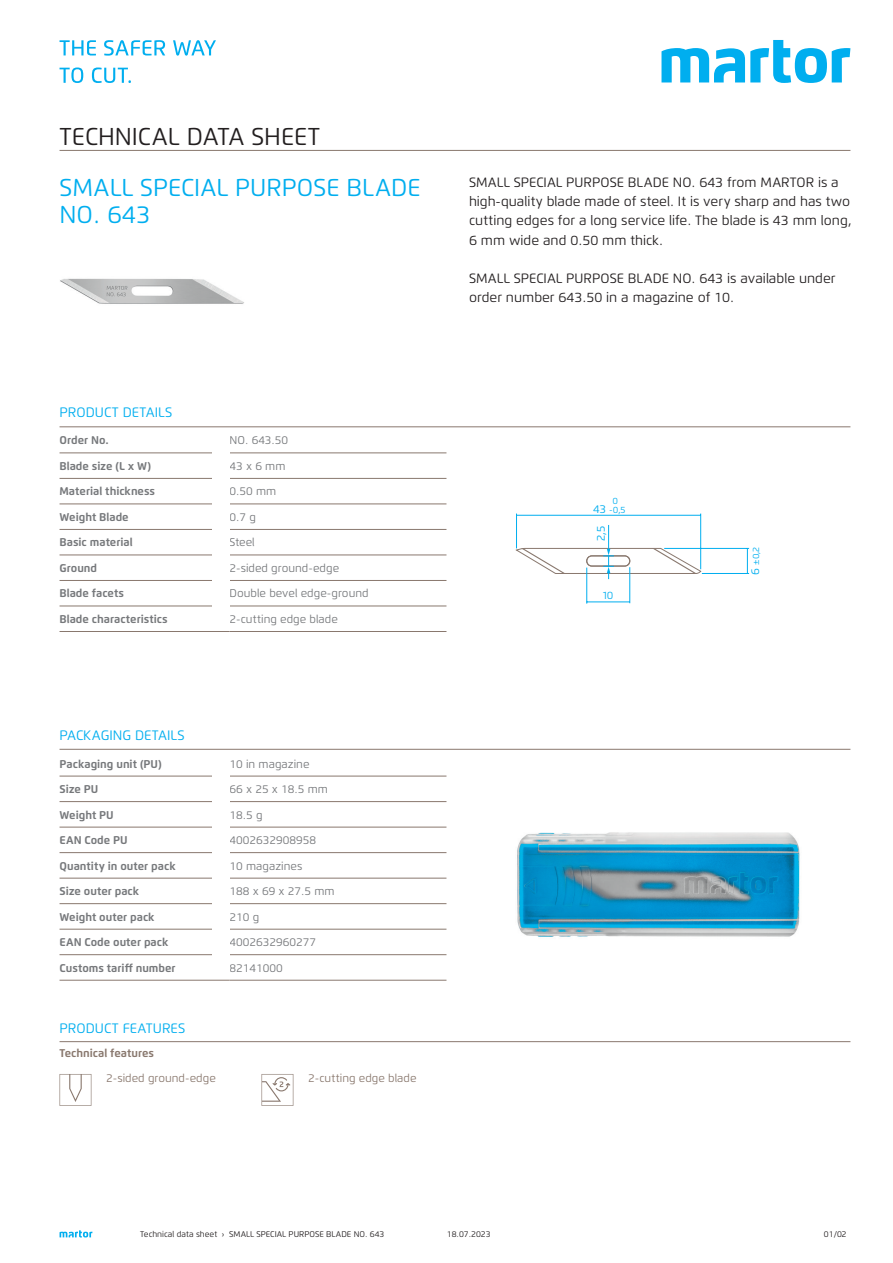
<style>
.page{position:relative;width:893px;height:1263px;background:#fff}
.page>*{position:absolute;margin:0;border:0;box-sizing:border-box;transform-origin:0 0}
.t1{font:24.3px/27.6px "Flexo";color:#00aeef}
.t2{font:24.3px "Flexo";color:#231f20}
.t3{font:13.65px "Flexo";color:#00aeef}
.t4{font:13.5px/19.2px "Flexo";color:#231f20}
.t5{font:700 11.25px "Flexo";color:#76787b}
.t6{font:11.25px "Flexo";color:#76787b}
.t7{font:11.25px "Flexo";color:#89786e}
.t8{font:700 11.25px "Flexo";color:#89786e}
.t9{font:11.25px "Flexo";color:#00aeef}
.t10{font:10.65px "Flexo";color:#00aeef}
.t11{font:9px "Flexo";color:#00aeef}
.t12{font:8.25px "Flexo";color:#231f20}
.s1{font-size:11.25px}
</style>
<div class="page">
<img style="left:60px;top:278px;width:184px;height:26px">
<hr style="left:516px;top:513px;width:1px;height:35px;background:#00aeef">
<hr style="left:700px;top:513px;width:1px;height:56px;background:#00aeef">
<hr style="left:516px;top:515px;width:185px;height:1px;background:#00aeef">
<hr style="left:586px;top:568px;width:1px;height:36px;background:#00aeef">
<hr style="left:629px;top:567px;width:1px;height:36px;background:#00aeef">
<hr style="left:587px;top:601px;width:42px;height:1px;background:#00aeef">
<hr style="left:664px;top:548px;width:85px;height:1px;background:#00aeef">
<hr style="left:702px;top:573px;width:47px;height:1px;background:#00aeef">
<svg style="left:747px;top:549px;width:1px;height:24px"></svg>
<svg style="left:516px;top:525px;width:185px;height:54px"></svg>
<img style="left:517px;top:832px;width:283px;height:105px">
<svg style="left:60px;top:1230px;width:32px;height:7px"></svg>
<hr style="left:60px;top:426px;width:790px;height:1px;background:#89786e">
<hr style="left:60px;top:150px;width:790px;height:1px;background:#89786e">
<svg style="left:661px;top:40px;width:189px;height:43px"></svg>
<svg style="left:60px;top:40px;width:36px;height:15px"></svg>
<svg style="left:104px;top:40px;width:61px;height:16px"></svg>
<svg style="left:173px;top:40px;width:43px;height:16px"></svg>
<svg style="left:60px;top:68px;width:23px;height:15px"></svg>
<svg style="left:92px;top:68px;width:39px;height:15px"></svg>
<hr style="left:230px;top:631px;width:216px;height:1px;background:#89786e">
<hr style="left:60px;top:631px;width:170px;height:1px;background:#89786e">
<hr style="left:230px;top:606px;width:216px;height:1px;background:#89786e">
<hr style="left:60px;top:606px;width:170px;height:1px;background:#89786e">
<hr style="left:230px;top:580px;width:216px;height:1px;background:#89786e">
<hr style="left:60px;top:580px;width:170px;height:1px;background:#89786e">
<hr style="left:230px;top:555px;width:216px;height:1px;background:#89786e">
<hr style="left:60px;top:555px;width:170px;height:1px;background:#89786e">
<hr style="left:230px;top:529px;width:216px;height:1px;background:#89786e">
<hr style="left:60px;top:529px;width:170px;height:1px;background:#89786e">
<hr style="left:230px;top:503px;width:216px;height:1px;background:#89786e">
<hr style="left:60px;top:503px;width:170px;height:1px;background:#89786e">
<hr style="left:230px;top:478px;width:216px;height:1px;background:#89786e">
<hr style="left:60px;top:478px;width:170px;height:1px;background:#89786e">
<hr style="left:230px;top:452px;width:216px;height:1px;background:#89786e">
<hr style="left:60px;top:452px;width:170px;height:1px;background:#89786e">
<div style="left:213px;top:429px;width:17px;height:194px;background:#fff"></div>
<hr style="left:60px;top:749px;width:790px;height:1px;background:#89786e">
<hr style="left:230px;top:980px;width:216px;height:1px;background:#89786e">
<hr style="left:60px;top:980px;width:170px;height:1px;background:#89786e">
<hr style="left:230px;top:954px;width:216px;height:1px;background:#89786e">
<hr style="left:60px;top:954px;width:170px;height:1px;background:#89786e">
<hr style="left:230px;top:929px;width:216px;height:1px;background:#89786e">
<hr style="left:60px;top:929px;width:170px;height:1px;background:#89786e">
<hr style="left:230px;top:903px;width:216px;height:1px;background:#89786e">
<hr style="left:60px;top:903px;width:170px;height:1px;background:#89786e">
<hr style="left:230px;top:878px;width:216px;height:1px;background:#89786e">
<hr style="left:60px;top:878px;width:170px;height:1px;background:#89786e">
<hr style="left:230px;top:852px;width:216px;height:1px;background:#89786e">
<hr style="left:60px;top:852px;width:170px;height:1px;background:#89786e">
<hr style="left:230px;top:827px;width:216px;height:1px;background:#89786e">
<hr style="left:60px;top:827px;width:170px;height:1px;background:#89786e">
<hr style="left:230px;top:801px;width:216px;height:1px;background:#89786e">
<hr style="left:60px;top:801px;width:170px;height:1px;background:#89786e">
<hr style="left:230px;top:776px;width:216px;height:1px;background:#89786e">
<hr style="left:60px;top:776px;width:170px;height:1px;background:#89786e">
<div style="left:213px;top:752px;width:17px;height:220px;background:#fff"></div>
<hr style="left:60px;top:1041px;width:790px;height:1px;background:#89786e">
<svg style="left:60px;top:1074px;width:31px;height:32px"></svg>
<svg style="left:261px;top:1074px;width:32px;height:32px"></svg>
<h1 class="t2" style="left:60px;top:121px;width:262px">TECHNICAL DATA SHEET</h1>
<h1 class="t1" style="left:60px;top:173px;width:363px">SMALL SPECIAL PURPOSE BLADE<br>NO. 643</h1>
<p class="t3" style="left:60px;top:404px;width:114px">PRODUCT DETAILS</p>
<p class="t5" style="left:60px;top:434px;width:51px">Order No.</p>
<p class="t6" style="left:230px;top:434px;width:60px">NO. 643.50</p>
<p class="t5" style="left:60px;top:459px;width:93px">Blade size (L x W)</p>
<p class="t6" style="left:230px;top:459px;width:57px">43 x 6 mm</p>
<p class="t5" style="left:60px;top:485px;width:97px">Material thickness</p>
<p class="t6" style="left:230px;top:485px;width:48px">0.50 mm</p>
<p class="t5" style="left:60px;top:510px;width:71px">Weight Blade</p>
<p class="t6" style="left:230px;top:510px;width:28px">0.7 g</p>
<p class="t5" style="left:60px;top:536px;width:75px">Basic material</p>
<p class="t6" style="left:230px;top:536px;width:27px">Steel</p>
<p class="t5" style="left:60px;top:561px;width:39px">Ground</p>
<p class="t6" style="left:230px;top:561px;width:111px">2-sided ground-edge</p>
<p class="t5" style="left:60px;top:587px;width:66px">Blade facets</p>
<p class="t6" style="left:230px;top:587px;width:141px">Double bevel edge-ground</p>
<p class="t5" style="left:60px;top:612px;width:110px">Blade characteristics</p>
<p class="t6" style="left:230px;top:612px;width:110px">2-cutting edge blade</p>
<p class="t3" style="left:60px;top:727px;width:127px">PACKAGING DETAILS</p>
<p class="t5" style="left:60px;top:757px;width:104px">Packaging unit (PU)</p>
<p class="t6" style="left:230px;top:757px;width:81px">10 in magazine</p>
<p class="t5" style="left:60px;top:782px;width:40px">Size PU</p>
<p class="t6" style="left:230px;top:782px;width:100px">66 x 25 x 18.5 mm</p>
<p class="t5" style="left:60px;top:808px;width:56px">Weight PU</p>
<p class="t6" style="left:230px;top:808px;width:35px">18.5 g</p>
<p class="t5" style="left:60px;top:833px;width:70px">EAN Code PU</p>
<p class="t6" style="left:230px;top:833px;width:88px">4002632908958</p>
<p class="t5" style="left:60px;top:859px;width:118px">Quantity in outer pack</p>
<p class="t6" style="left:230px;top:859px;width:74px">10 magazines</p>
<p class="t5" style="left:60px;top:884px;width:81px">Size outer pack</p>
<p class="t6" style="left:230px;top:884px;width:107px">188 x 69 x 27.5 mm</p>
<p class="t5" style="left:60px;top:910px;width:97px">Weight outer pack</p>
<p class="t6" style="left:230px;top:910px;width:31px">210 g</p>
<p class="t5" style="left:60px;top:935px;width:110px">EAN Code outer pack</p>
<p class="t6" style="left:230px;top:935px;width:88px">4002632960277</p>
<p class="t5" style="left:60px;top:961px;width:118px">Customs tariff number</p>
<p class="t6" style="left:230px;top:961px;width:55px">82141000</p>
<p class="t3" style="left:60px;top:1020px;width:127px">PRODUCT FEATURES</p>
<p class="t8" style="left:60px;top:1046px;width:96px">Technical features</p>
<p class="t7" style="left:106px;top:1071px;width:111px">2-sided ground-edge</p>
<p class="t7" style="left:308px;top:1071px;width:110px">2-cutting edge blade</p>
<p class="t4" style="left:469px;top:173px;width:384px">SMALL SPECIAL PURPOSE BLADE NO. 643 from MARTOR is a high-quality blade made of steel. It is very sharp and has two cutting edges for a long service life. The blade is 43 mm long, 6 mm wide and 0.50 mm thick.</p>
<p class="t4" style="left:469px;top:268px;width:368px">SMALL SPECIAL PURPOSE BLADE NO. 643 is available under order number 643.50 in a magazine of 10.</p>
<p class="t11" style="left:612px;top:495px;width:7px">0</p>
<p class="t11" style="left:593px;top:504px;width:34px"><span class="s1">43</span> -0,5</p>
<p class="t9" style="left:594px;top:541px;width:16px;rotate:-90deg">2,5</p>
<p class="t10" style="left:603px;top:589px;width:12px">10</p>
<p class="t11" style="left:750px;top:575px;width:29px;rotate:-90deg"><span class="s1">6</span> ±0,2</p>
<p class="t12" style="left:140px;top:1229px;width:246px">Technical data sheet › SMALL SPECIAL PURPOSE BLADE NO. 643</p>
<p class="t12" style="left:447px;top:1229px;width:45px">18.07.2023</p>
<p class="t12" style="left:824px;top:1229px;width:24px">01/02</p>
</div>
